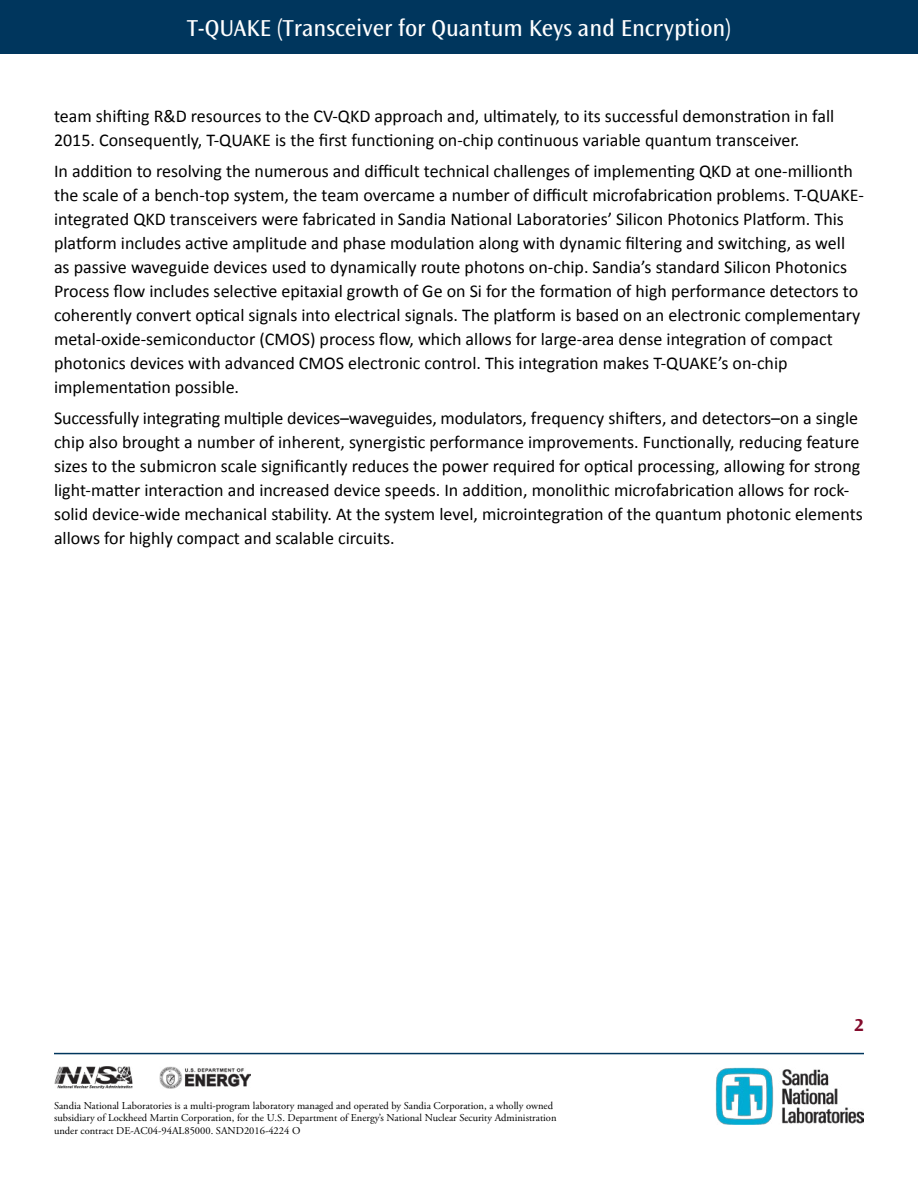
<style>
.page{position:relative;width:918px;height:1188px;background:#fff}
.page>*{position:absolute;margin:0;border:0;box-sizing:border-box;transform-origin:0 0}
.t1{font:24px "Ocean Sans Std";color:#fff}
.t2{font:18px/24px "Calibri";color:#000}
.t3{font:700 18px "Ocean Sans Std";color:#830b2c}
.t4{font:10.5px/12.6px "Adobe Garamond Pro";color:#000}
</style>
<div class="page">
<div style="left:0;top:0;width:918px;height:54px;background:#00365d"></div>
<img style="left:160px;top:1066px;width:91px;height:23px">
<img style="left:54px;top:1067px;width:79px;height:21px">
<img style="left:715px;top:1067px;width:149px;height:57px">
<hr style="left:54px;top:1053px;width:810px;height:1px;background:#00365d">
<h1 class="t1" style="left:187px;top:14px;width:546px">T-QUAKE (Transceiver for Quantum Keys and Encryption)</h1>
<p class="t2" style="left:54px;top:104px;width:782px">team shifting R&amp;D resources to the CV-QKD approach and, ultimately, to its successful demonstration in fall<br>2015. Consequently, T-QUAKE is the first functioning on-chip continuous variable quantum transceiver.</p>
<p class="t2" style="left:54px;top:159px;width:811px">In addition to resolving the numerous and difficult technical challenges of implementing QKD at one-millionth the scale of a bench-top system, the team overcame a number of difficult microfabrication problems. T-QUAKE&shy;integrated QKD transceivers were fabricated in Sandia National Laboratories’ Silicon Photonics Platform. This platform includes active amplitude and phase modulation along with dynamic filtering and switching, as well as passive waveguide devices used to dynamically route photons on-chip. Sandia’s standard Silicon Photonics Process flow includes selective epitaxial growth of Ge on Si for the formation of high performance detectors to coherently convert optical signals into electrical signals. The platform is based on an electronic complementary metal-oxide-semiconductor (CMOS) process flow, which allows for large-area dense integration of compact photonics devices with advanced CMOS electronic control. This integration makes T-QUAKE’s on-chip implementation possible.</p>
<p class="t2" style="left:54px;top:406px;width:810px">Successfully integrating multiple devices–waveguides, modulators, frequency shifters, and detectors–on a single chip also brought a number of inherent, synergistic performance improvements. Functionally, reducing feature sizes to the submicron scale significantly reduces the power required for optical processing, allowing for strong light-matter interaction and increased device speeds. In addition, monolithic microfabrication allows for rock&shy;solid device-wide mechanical stability. At the system level, microintegration of the quantum photonic elements allows for highly compact and scalable circuits.</p>
<p class="t4" style="left:54px;top:1100px;width:504px">Sandia National Laboratories is a multi-program laboratory managed and operated by Sandia Corporation, a wholly owned subsidiary of Lockheed Martin Corporation, for the U.S. Department of Energy’s National Nuclear Security Administration under contract DE-AC04-94AL85000. SAND2016-4224 O</p>
<p class="t3" style="left:855px;top:1015px;width:11px">2</p>
</div>
